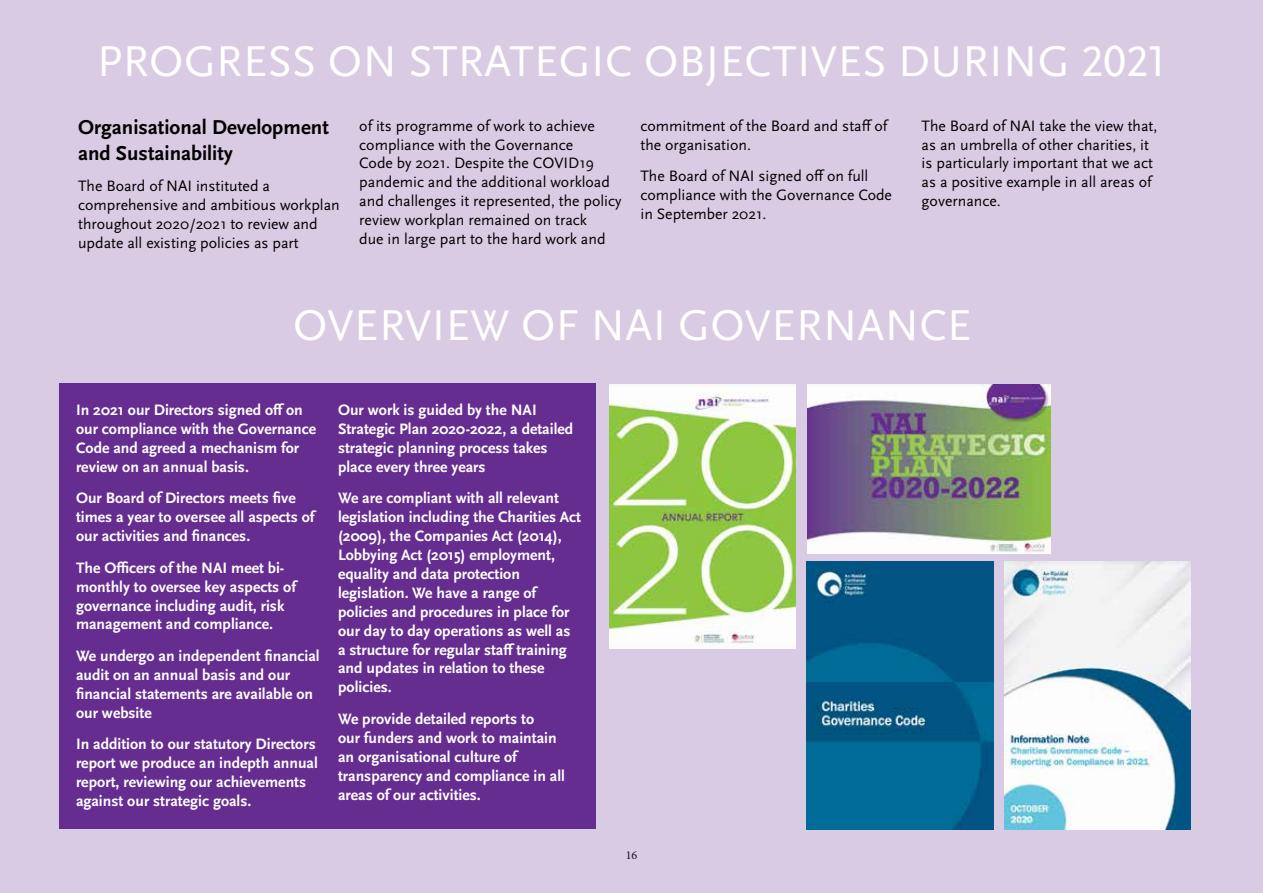
<style>
.page{position:relative;width:1263px;height:893px;background:#d9cbe3}
.page>*{position:absolute;margin:0;border:0;box-sizing:border-box;transform-origin:0 0}
.t1{font:45px "Scala Sans Pro";letter-spacing:.01em;color:#fff}
.t2{font:700 21px/25.2px "Scala Sans Pro";color:#000}
.t3{font:700 15.75px/18.9px "Scala Sans Pro";color:#fff}
.t4{font:15.75px/18.9px "Scala Sans Pro";color:#000}
.t5{font:12px "Minion Pro";color:#000}
</style>
<div class="page">
<div style="left:60px;top:384px;width:536px;height:445px;background:#662d91"></div>
<img style="left:1004px;top:561px;width:187px;height:268px">
<img style="left:807px;top:561px;width:186px;height:268px">
<img style="left:609px;top:385px;width:186px;height:264px">
<img style="left:807px;top:385px;width:243px;height:168px">
<h1 class="t1" style="left:97px;top:35px;width:1070px">PROGRESS ON STRATEGIC OBJECTIVES DURING 2021</h1>
<h2 class="t2" style="left:78px;top:115px;width:252px">Organisational Development and Sustainability</h2>
<p class="t4" style="left:78px;top:177px;width:263px">The Board of NAI instituted a comprehensive and ambitious workplan throughout 2020/2021 to review and update all existing policies as part</p>
<p class="t4" style="left:359px;top:116px;width:264px">of its programme of work to achieve compliance with the Governance<br>Code by 2021. Despite the COVID19 pandemic and the additional workload and challenges it represented, the policy review workplan remained on track<br>due in large part to the hard work and</p>
<p class="t4" style="left:640px;top:116px;width:248px">commitment of the Board and staff of the organisation.</p>
<p class="t4" style="left:640px;top:167px;width:253px">The Board of NAI signed off on full compliance with the Governance Code in September 2021.</p>
<p class="t4" style="left:922px;top:116px;width:237px">The Board of NAI take the view that, as an umbrella of other charities, it is particularly important that we act as a positive example in all areas of governance.</p>
<h1 class="t1" style="left:293px;top:300px;width:680px">OVERVIEW OF NAI GOVERNANCE</h1>
<p class="t3" style="left:76px;top:400px;width:242px">In 2021 our Directors signed off on our compliance with the Governance<br>Code and agreed a mechanism for review on an annual basis.</p>
<p class="t3" style="left:76px;top:489px;width:240px">Our Board of Directors meets five times a year to oversee all aspects of our activities and finances.</p>
<p class="t3" style="left:76px;top:558px;width:221px">The Officers of the NAI meet bi&shy;monthly to oversee key aspects of governance including audit, risk management and compliance.</p>
<p class="t3" style="left:76px;top:647px;width:245px">We undergo an independent financial audit on an annual basis and our financial statements are available on our website</p>
<p class="t3" style="left:76px;top:735px;width:243px">In addition to our statutory Directors report we produce an indepth annual report, reviewing our achievements against our strategic goals.</p>
<p class="t3" style="left:338px;top:400px;width:237px">Our work is guided by the NAI<br>Strategic Plan 2020-2022, a detailed strategic planning process takes place every three years</p>
<p class="t3" style="left:338px;top:489px;width:244px">We are compliant with all relevant legislation including the Charities Act (2009), the Companies Act (2014),<br>Lobbying Act (2015) employment, equality and data protection legislation. We have a range of policies and procedures in place for our day to day operations as well as a structure for regular staff training and updates in relation to these policies.</p>
<p class="t3" style="left:338px;top:709px;width:228px">We provide detailed reports to<br>our funders and work to maintain an organisational culture of transparency and compliance in all areas of our activities.</p>
<p class="t5" style="left:626px;top:847px;width:13px">16</p>
</div>
